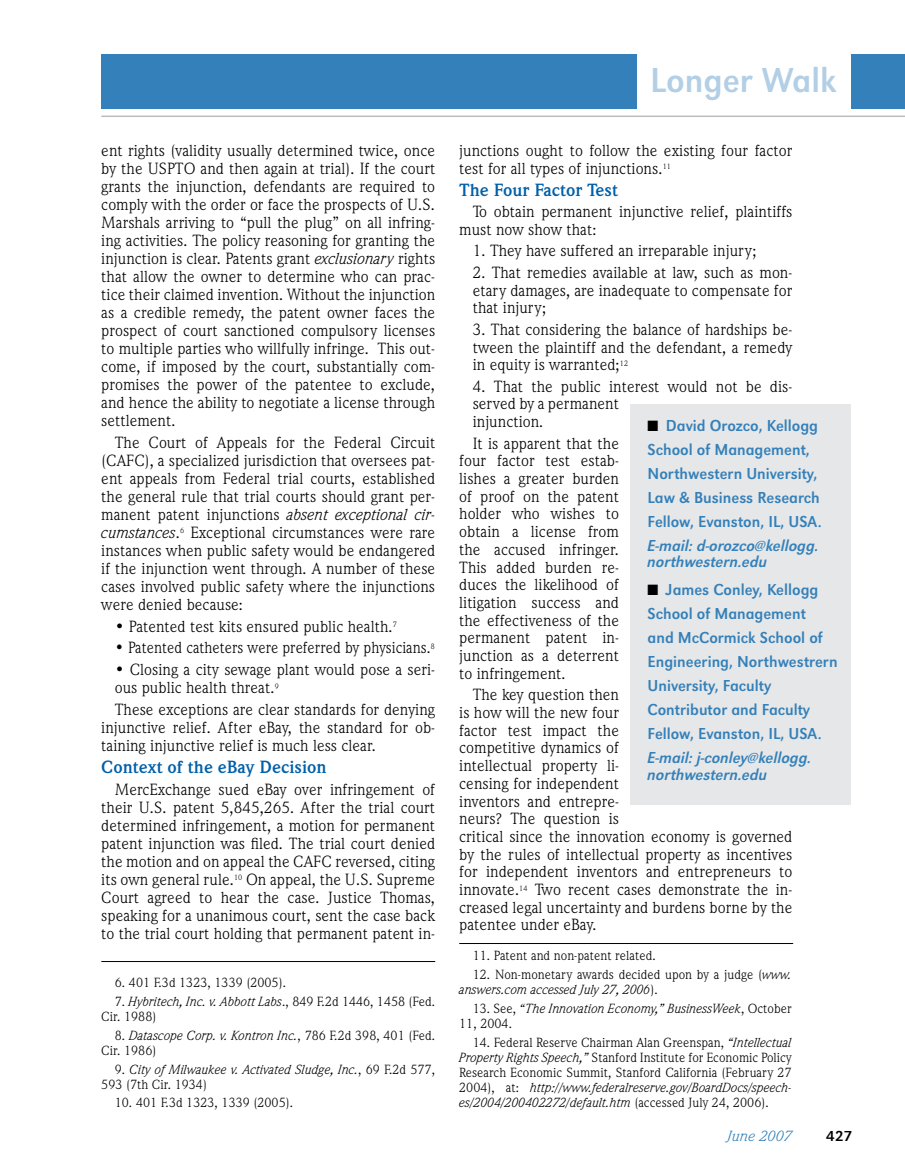
<style>
.page{position:relative;width:905px;height:1175px;background:#fff}
.page>*{position:absolute;margin:0;border:0;box-sizing:border-box;transform-origin:0 0}
.t1{font:36px "URW Grotesk T Regu Narr";color:#b3cfe5}
.t2{font:700 18px "Weidemann IT Cby BT";color:#0060a9}
.t3{font:16.5px/18px "Weidemann IT Cby BT";color:#000;text-align:justify}
.t4{font:16.5px/24px "URW Grotesk T Regu Narr";color:#3380ba}
.t5{font:16.5px/16.5px "URW Grotesk T Regu Narr Obli";color:#3380ba}
.t6{font:16.5px "Weidemann IT Cby BT";color:#000;scale:.95 1}
.t7{font:italic 15px "Weidemann IT Cby BT";color:#3380ba;scale:1.08 1}
.t8{font:15px "URW Grotesk T";color:#000;scale:1.08 1}
.t9{font:13.5px/15px "Weidemann IT Cby BT";color:#000}
.t10{font:italic 13.5px/15px "Weidemann IT Cby BT";color:#000}
.s1{font-style:italic}
.s2{font-style:normal}
.s3{color:#000}
</style>
<div class="page">
<hr style="left:101px;top:116px;width:803px;height:1px;background:#bcbdbf">
<div style="left:101px;top:54px;width:536px;height:54px;background:#3380ba"></div>
<div style="left:630px;top:403px;width:220px;height:401px;background:#e6e7e8"></div>
<div style="left:850px;top:54px;width:54px;height:54px;background:#3380ba"></div>
<hr style="left:101px;top:961px;width:334px;height:1px;background:#000">
<hr style="left:459px;top:943px;width:334px;height:1px;background:#000">
<p class="t3" style="left:101px;top:141px;width:335px">ent rights (validity usually determined twice, once by the USPTO and then again at trial). If the court grants the injunction, defendants are required to comply with the order or face the prospects of U.S.<br>Marshals arriving to “pull the plug” on all infring&shy;ing activities. The policy reasoning for granting the injunction is clear. Patents grant <span class="s1">exclusionary</span> rights that allow the owner to determine who can prac&shy;tice their claimed invention. Without the injunction as a credible remedy, the patent owner faces the prospect of court sanctioned compulsory licenses to multiple parties who willfully infringe. This out&shy;come, if imposed by the court, substantially com&shy;promises the power of the patentee to exclude, and hence the ability to negotiate a license through settlement.</p>
<p class="t3" style="left:101px;top:433px;width:335px;text-indent:14px">The Court of Appeals for the Federal Circuit (CAFC), a specialized jurisdiction that oversees pat&shy;ent appeals from Federal trial courts, established the general rule that trial courts should grant per&shy;manent patent injunctions <span class="s1">absent exceptional cir&shy;cumstances</span>.<sup>6</sup> Exceptional circumstances were rare instances when public safety would be endangered if the injunction went through. A number of these cases involved public safety where the injunctions were denied because:</p>
<p class="t3" style="left:115px;top:617px;width:283px">• Patented test kits ensured public health.<sup>7</sup></p>
<p class="t6" style="left:115px;top:638px;width:338px">• Patented catheters were preferred by physicians.<sup>8</sup></p>
<p class="t3" style="left:115px;top:660px;width:322px">• Closing a city sewage plant would pose a seri&shy;ous public health threat.<sup>9</sup></p>
<p class="t3" style="left:101px;top:700px;width:335px;text-indent:14px">These exceptions are clear standards for denying injunctive relief. After eBay, the standard for ob&shy;taining injunctive relief is much less clear.</p>
<p class="t2" style="left:101px;top:755px;width:227px">Context of the eBay Decision</p>
<p class="t3" style="left:101px;top:779px;width:335px;text-indent:14px">MercExchange sued eBay over infringement of their U.S. patent 5,845,265. After the trial court determined infringement, a motion for permanent patent injunction was filed. The trial court denied the motion and on appeal the CAFC reversed, citing its own general rule.<sup>10</sup> On appeal, the U.S. Supreme Court agreed to hear the case. Justice Thomas, speaking for a unanimous court, sent the case back to the trial court holding that permanent patent in-</p>
<p class="t9" style="left:115px;top:975px;width:173px">6. 401 F.3d 1323, 1339 (2005).</p>
<p class="t9" style="left:101px;top:993px;width:335px;text-indent:14px">7. <span class="s1">Hybritech, Inc. v. Abbott Labs</span>., 849 F.2d 1446, 1458 (Fed.<br>Cir. 1988)</p>
<p class="t9" style="left:101px;top:1027px;width:335px;text-indent:14px">8. <span class="s1">Datascope Corp. v. Kontron Inc.</span>, 786 F.2d 398, 401 (Fed.<br>Cir. 1986)</p>
<p class="t10" style="left:101px;top:1061px;width:335px;text-indent:14px"><span class="s2">9.</span> City of Milwaukee v. Activated Sludge, Inc.<span class="s2">, 69 F.2d 577,<br>593 (7th Cir. 1934)</span></p>
<p class="t9" style="left:115px;top:1095px;width:180px">10. 401 F.3d 1323, 1339 (2005).</p>
<h1 class="t1" style="left:650px;top:60px;width:188px">Longer Walk</h1>
<p class="t3" style="left:459px;top:141px;width:334px">junctions ought to follow the existing four factor test for all types of injunctions.<sup>11</sup></p>
<p class="t2" style="left:459px;top:178px;width:160px">The Four Factor Test</p>
<p class="t3" style="left:459px;top:202px;width:335px;text-indent:14px">To obtain permanent injunctive relief, plaintiffs must now show that:</p>
<p class="t3" style="left:472px;top:241px;width:285px">1. They have suffered an irreparable injury;</p>
<p class="t3" style="left:472px;top:263px;width:321px">2. That remedies available at law, such as mon&shy;etary damages, are inadequate to compensate for that injury;</p>
<p class="t3" style="left:472px;top:320px;width:321px">3. That considering the balance of hardships be&shy;tween the plaintiff and the defendant, a remedy in equity is warranted;<sup>12</sup></p>
<p class="t3" style="left:472px;top:377px;width:321px;text-align:left">4. That the public interest would not be dis&shy;served by a permanent<br>injunction.</p>
<p class="t3" style="left:459px;top:434px;width:161px;text-indent:14px">It is apparent that the four factor test estab&shy;lishes a greater burden of proof on the patent holder who wishes to obtain a license from the accused infringer.<br>This added burden re&shy;duces the likelihood of litigation success and the effectiveness of the permanent patent in&shy;junction as a deterrent to infringement.</p>
<p class="t3" style="left:459px;top:685px;width:335px;text-align:left;text-indent:14px">The key question then<br>is how will the new four<br>factor test impact the<br>competitive dynamics of<br>intellectual property li-<br>censing for independent<br>inventors and entrepre-<br>neurs? The question is<br>critical since the innovation economy is governed by the rules of intellectual property as incentives for independent inventors and entrepreneurs to innovate.<sup>14</sup> Two recent cases demonstrate the in&shy;creased legal uncertainty and burdens borne by the patentee under eBay.</p>
<p class="t4" style="left:647px;top:413px;width:175px"><span class="s3">■</span> David Orozco, Kellogg<br>School of Management,<br>Northwestern University,<br>Law &amp; Business Research<br>Fellow, Evanston, IL, USA.</p>
<p class="t5" style="left:647px;top:537px;width:173px">E-mail: d-orozco@kellogg. northwestern.edu</p>
<p class="t4" style="left:647px;top:577px;width:191px"><span class="s3">■</span> James Conley, Kellogg<br>School of Management<br>and McCormick School of<br>Engineering, Northwestrern<br>University, Faculty<br>Contributor and Faculty<br>Fellow, Evanston, IL, USA.</p>
<p class="t5" style="left:647px;top:749px;width:166px">E-mail: j-conley@kellogg. northwestern.edu</p>
<p class="t9" style="left:472px;top:948px;width:185px">11. Patent and non-patent related.</p>
<p class="t9" style="left:459px;top:966px;width:334px;text-indent:14px">12. Non-monetary awards decided upon by a judge (<span class="s1">www. answers.com accessed July 27, 2006</span>).</p>
<p class="t10" style="left:459px;top:1000px;width:334px;text-indent:14px"><span class="s2">13. See,</span> “The Innovation Economy,” BusinessWeek<span class="s2">, October<br>11, 2004.</span></p>
<p class="t9" style="left:459px;top:1034px;width:334px;text-align:justify;text-indent:14px">14. Federal Reserve Chairman Alan Greenspan, <span class="s1">“Intellectual Property Rights Speech,”</span> Stanford Institute for Economic Policy Research Economic Summit, Stanford California (February 27<br>2004), at: <span class="s1">http://www.federalreserve.gov/BoardDocs/speech&shy;es/2004/200402272/default.htm</span> (accessed July 24, 2006).</p>
<p class="t7" style="left:727px;top:1126px;width:62px">June 2007</p>
<p class="t8" style="left:825px;top:1127px;width:26px">427</p>
</div>
